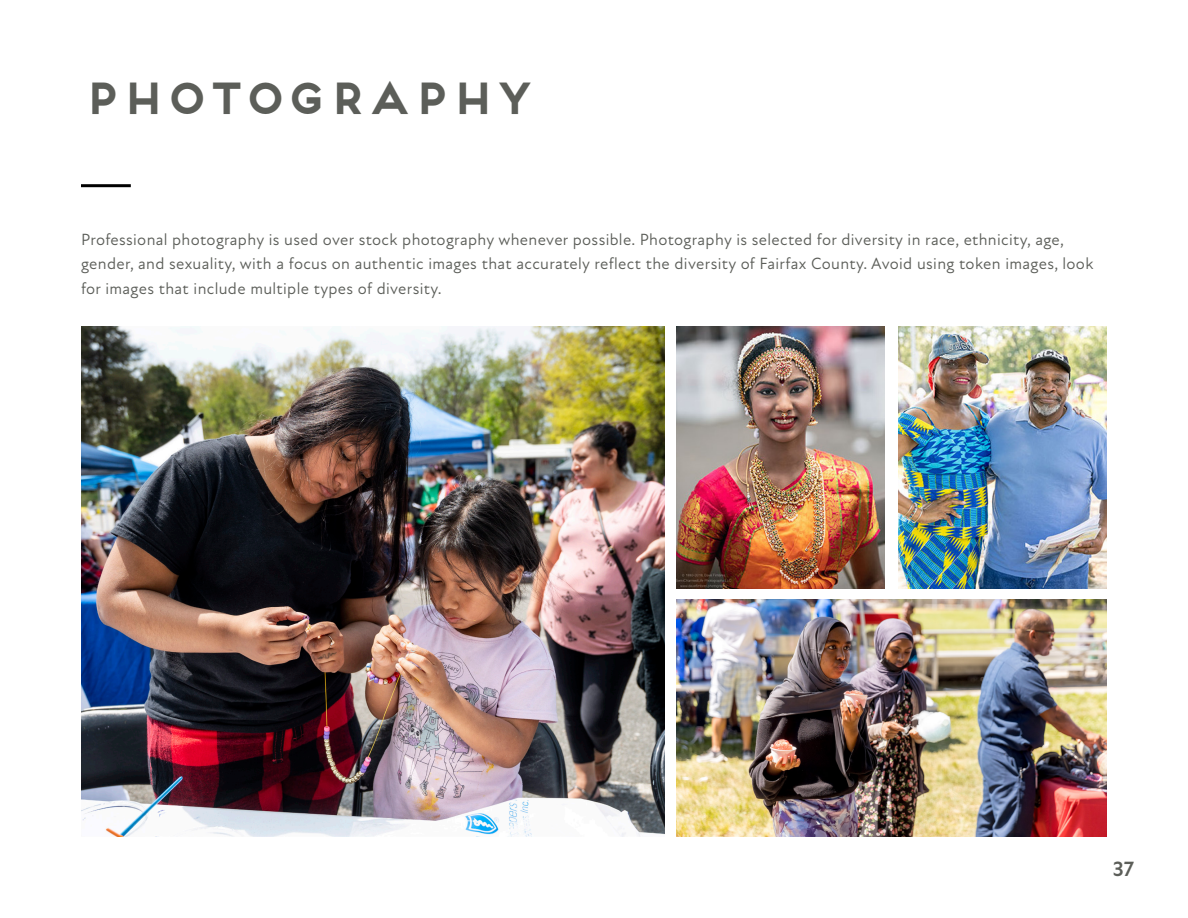
<style>
.page{position:relative;width:1188px;height:918px;background:#fff}
.page>*{position:absolute;margin:0;border:0;box-sizing:border-box;transform-origin:0 0}
.Frontage_Header{font:700 42px "Frontage";color:#5c5e59}
.t1{font:700 21px "Atten New";color:#5c5e59}
.Body{font:16.5px/24.9px "Atten New";letter-spacing:.02em;color:#5c5e59}
</style>
<div class="page">
<img style="left:81px;top:327px;width:583px;height:510px">
<img style="left:676px;top:600px;width:431px;height:237px">
<img style="left:676px;top:327px;width:209px;height:262px">
<img style="left:898px;top:327px;width:209px;height:262px">
<hr style="left:81px;top:184px;width:50px;height:3px;background:#000">
<p class="Frontage_Header" style="left:81px;top:72px;width:452px">PHOTOGRAPHY</p>
<p class="Body" style="left:81px;top:227px;width:1014px">Professional photography is used over stock photography whenever possible. Photography is selected for diversity in race, ethnicity, age, gender, and sexuality, with a focus on authentic images that accurately reflect the diversity of Fairfax County. Avoid using token images, look for images that include multiple types of diversity.</p>
<p class="t1" style="left:1113px;top:857px;width:23px">37</p>
</div>
